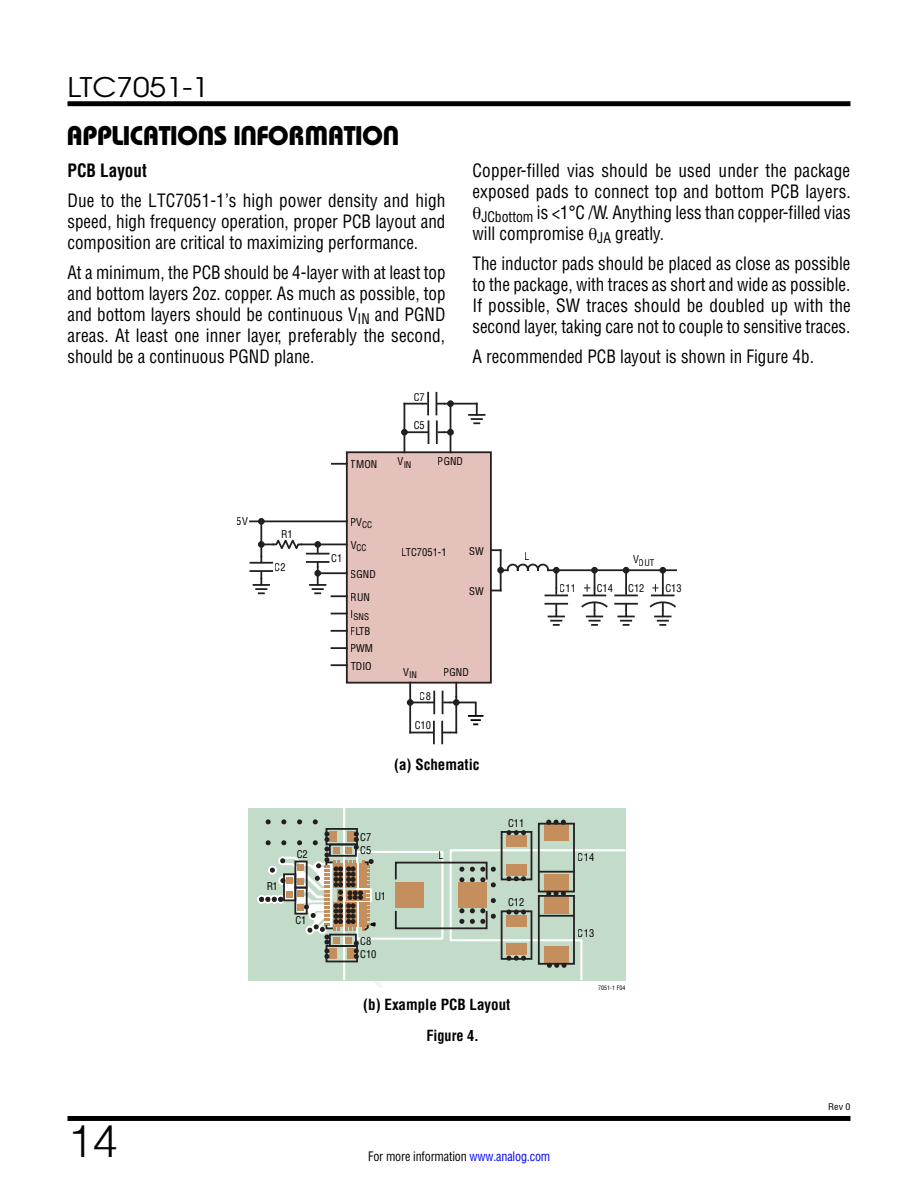
<style>
.page{position:relative;width:918px;height:1188px;background:#fff}
.page>*{position:absolute;margin:0;border:0;box-sizing:border-box;transform-origin:0 0}
.t1{font:300 45px "Helvetica";color:#000}
.t2{font:27px "Linear Bauhaus";letter-spacing:-.02em;color:#000}
.t3{font:27px "Avant Garde";color:#000;scale:1.1 1}
.t4{font:18px/21px "Linear Helv Cond";color:#000;text-align:justify;scale:.95 1}
.t5{font:18px/21px "Linear Helv Cond";color:#000;text-align:justify;scale:.96 1}
.t6{font:700 18px "Linear Helv Cond";color:#000;scale:.95 1}
.t7{font:700 15px "Linear Helv Cond";color:#000}
.t8{font:700 15px "Linear Helv Cond";color:#000;scale:.95 1}
.t9{font:12.75px "Linear Helv Cond";letter-spacing:-.01em;color:#000;scale:.95 1}
.t10{font:10.5px/13.2px "Linear Helv Cond";color:#000}
.t11{font:9px "Linear Helv Cond";color:#000}
.t12{font:9px "Linear Helv Cond";color:#000;scale:1.1 1}
.t13{font:6px "Linear Helv Cond";color:#000}
.s1{color:#00f}
</style>
<div class="page">
<div style="left:68px;top:101px;width:782px;height:5px;background:#000"></div>
<div style="left:68px;top:1116px;width:782px;height:5px;background:#000"></div>
<div style="left:347px;top:452px;width:144px;height:231px;background:#e5c1bc"></div>
<div style="left:346px;top:451px;width:146px;height:233px;border:2px solid #231f20"></div>
<hr style="left:250px;top:570px;width:23px;height:2px;background:#231f20">
<hr style="left:250px;top:562px;width:23px;height:2px;background:#231f20">
<hr style="left:545px;top:603px;width:23px;height:2px;background:#231f20">
<hr style="left:427px;top:392px;width:2px;height:23px;background:#231f20">
<hr style="left:433px;top:691px;width:2px;height:23px;background:#231f20">
<hr style="left:433px;top:721px;width:2px;height:23px;background:#231f20">
<hr style="left:441px;top:721px;width:2px;height:23px;background:#231f20">
<hr style="left:451px;top:403px;width:26px;height:2px;background:#231f20">
<svg style="left:469px;top:404px;width:16px;height:20px"></svg>
<svg style="left:332px;top:463px;width:15px;height:2px"></svg>
<hr style="left:261px;top:520px;width:86px;height:2px;background:#231f20">
<hr style="left:260px;top:521px;width:2px;height:23px;background:#231f20">
<svg style="left:491px;top:549px;width:10px;height:2px"></svg>
<hr style="left:500px;top:550px;width:2px;height:22px;background:#231f20">
<hr style="left:556px;top:569px;width:39px;height:2px;background:#231f20">
<hr style="left:626px;top:569px;width:37px;height:2px;background:#231f20">
<svg style="left:332px;top:613px;width:15px;height:1px"></svg>
<svg style="left:549px;top:604px;width:15px;height:22px"></svg>
<svg style="left:332px;top:630px;width:15px;height:2px"></svg>
<svg style="left:332px;top:647px;width:15px;height:2px"></svg>
<svg style="left:332px;top:664px;width:15px;height:2px"></svg>
<hr style="left:409px;top:702px;width:2px;height:31px;background:#231f20">
<svg style="left:411px;top:732px;width:22px;height:1px"></svg>
<hr style="left:455px;top:702px;width:2px;height:31px;background:#231f20">
<svg style="left:443px;top:732px;width:12px;height:1px"></svg>
<div style="left:447px;top:400px;width:7px;height:7px;border:2px solid #231f20;border-radius:50%"></div>
<svg style="left:402px;top:403px;width:27px;height:49px"></svg>
<div style="left:401px;top:429px;width:7px;height:7px;border:2px solid #231f20;border-radius:50%"></div>
<svg style="left:436px;top:392px;width:17px;height:60px"></svg>
<div style="left:447px;top:429px;width:7px;height:7px;border:2px solid #231f20;border-radius:50%"></div>
<svg style="left:250px;top:519px;width:9px;height:5px"></svg>
<div style="left:258px;top:518px;width:7px;height:7px;border:2px solid #231f20;border-radius:50%"></div>
<svg style="left:254px;top:536px;width:93px;height:61px"></svg>
<div style="left:314px;top:570px;width:7px;height:7px;border:2px solid #231f20;border-radius:50%"></div>
<svg style="left:491px;top:563px;width:77px;height:33px"></svg>
<div style="left:553px;top:567px;width:7px;height:7px;border:2px solid #231f20;border-radius:50%"></div>
<div style="left:591px;top:567px;width:7px;height:7px;border:2px solid #231f20;border-radius:50%"></div>
<svg style="left:580px;top:568px;width:58px;height:58px"></svg>
<div style="left:623px;top:567px;width:6px;height:7px;border:2px solid #231f20;border-radius:50%"></div>
<svg style="left:648px;top:568px;width:29px;height:58px"></svg>
<div style="left:659px;top:567px;width:7px;height:7px;border:2px solid #231f20;border-radius:50%"></div>
<svg style="left:408px;top:683px;width:27px;height:22px"></svg>
<div style="left:407px;top:699px;width:7px;height:7px;border:2px solid #231f20;border-radius:50%"></div>
<svg style="left:442px;top:683px;width:41px;height:42px"></svg>
<div style="left:248px;top:808px;width:377px;height:172px;background:#c3dbc9"></div>
<hr style="left:343px;top:808px;width:2px;height:172px;background:#fff">
<div style="left:356px;top:851px;width:87px;height:89px;border:2px solid #fff"></div>
<svg style="left:266px;top:819px;width:5px;height:5px"></svg>
<svg style="left:281px;top:819px;width:5px;height:5px"></svg>
<svg style="left:297px;top:819px;width:5px;height:5px"></svg>
<svg style="left:313px;top:819px;width:5px;height:5px"></svg>
<div style="left:326px;top:945px;width:32px;height:17px;border:2px solid #231f20"></div>
<div style="left:326px;top:828px;width:32px;height:17px;border:2px solid #231f20"></div>
<div style="left:506px;top:836px;width:21px;height:11px;background:#c48f5c"></div>
<div style="left:501px;top:831px;width:31px;height:49px;border:2px solid #231f20"></div>
<div style="left:544px;top:824px;width:24px;height:17px;background:#c48f5c"></div>
<div style="left:538px;top:823px;width:37px;height:69px;border:2px solid #231f20"></div>
<div style="left:396px;top:883px;width:28px;height:25px;background:#c48f5c"></div>
<div style="left:395px;top:910px;width:93px;height:19px;border:2px solid #231f20"></div>
<div style="left:395px;top:862px;width:93px;height:18px;border:2px solid #231f20"></div>
<svg style="left:506px;top:830px;width:20px;height:5px"></svg>
<svg style="left:546px;top:820px;width:20px;height:5px"></svg>
<svg style="left:449px;top:848px;width:177px;height:133px"></svg>
<svg style="left:257px;top:831px;width:120px;height:128px"></svg>
<h2 class="t3" style="left:68px;top:70px;width:130px">LTC7051-1</h2>
<h2 class="t2" style="left:67px;top:119px;width:334px">APPLICATIONS INFORMATION</h2>
<p class="t6" style="left:68px;top:159px;width:85px">PCB Layout</p>
<p class="t5" style="left:68px;top:190px;width:395px">Due to the LTC7051-1’s high power density and high speed, high frequency operation, proper PCB layout and composition are critical to maximizing performance.</p>
<p class="t4" style="left:68px;top:262px;width:400px">At a minimum, the PCB should be 4-layer with at least top and bottom layers 2oz. copper. As much as possible, top and bottom layers should be continuous V<sub>IN</sub> and PGND areas. At least one inner layer, preferably the second, should be a continuous PGND plane.</p>
<p class="t10" style="left:414px;top:390px;width:13px">C7</p>
<p class="t10" style="left:414px;top:419px;width:13px">C5</p>
<p class="t5" style="left:472px;top:160px;width:395px">Copper-filled vias should be used under the package</p>
<p class="t5" style="left:472px;top:181px;width:396px">exposed pads to connect top and bottom PCB layers.</p>
<p class="t4" style="left:481px;top:202px;width:390px"><sub>JCbottom</sub> is &lt;1°C /W. Anything less than copper-filled vias</p>
<p class="t4" style="left:472px;top:223px;width:203px">will compromise <sub>JA</sub> greatly.</p>
<p class="t4" style="left:472px;top:253px;width:400px">The inductor pads should be placed as close as possible to the package, with traces as short and wide as possible.<br>If possible, SW traces should be doubled up with the second layer, taking care not to couple to sensitive traces.</p>
<p class="t4" style="left:472px;top:346px;width:361px">A recommended PCB layout is shown in Figure 4b.</p>
<p class="t10" style="left:351px;top:458px;width:28px">TMON</p>
<p class="t11" style="left:398px;top:459px;width:15px"><sup>V</sup>IN</p>
<p class="t10" style="left:438px;top:455px;width:27px">PGND</p>
<h1 class="t1" style="left:68px;top:1103px;width:52px">14</h1>
<p class="t10" style="left:237px;top:514px;width:13px">5V</p>
<p class="t10" style="left:281px;top:527px;width:13px">R1</p>
<p class="t10" style="left:275px;top:561px;width:13px">C2</p>
<p class="t10" style="left:351px;top:515px;width:23px">PV<sub>CC</sub></p>
<p class="t11" style="left:351px;top:542px;width:17px"><sup>V</sup>CC</p>
<p class="t10" style="left:469px;top:544px;width:16px">SW</p>
<p class="t10" style="left:402px;top:546px;width:46px">LTC7051-1</p>
<p class="t10" style="left:331px;top:552px;width:13px">C1</p>
<p class="t10" style="left:525px;top:549px;width:7px">L</p>
<p class="t10" style="left:351px;top:567px;width:27px">SGND</p>
<p class="t10" style="left:351px;top:590px;width:21px">RUN</p>
<p class="t11" style="left:351px;top:611px;width:20px"><sup>I</sup>SNS</p>
<p class="t10" style="left:351px;top:625px;width:21px">FLTB</p>
<p class="t10" style="left:351px;top:642px;width:24px">PWM</p>
<p class="t10" style="left:351px;top:659px;width:23px">TDIO</p>
<p class="t10" style="left:469px;top:584px;width:16px">SW</p>
<p class="t11" style="left:403px;top:669px;width:15px"><sup>V</sup>IN</p>
<p class="t10" style="left:420px;top:689px;width:13px">C8</p>
<p class="t10" style="left:415px;top:719px;width:18px">C10</p>
<p class="t10" style="left:444px;top:665px;width:27px">PGND</p>
<p class="t7" style="left:394px;top:755px;width:87px">(a) Schematic</p>
<p class="t10" style="left:508px;top:816px;width:18px">C11</p>
<p class="t10" style="left:266px;top:879px;width:13px">R1</p>
<p class="t10" style="left:360px;top:831px;width:13px">C7<br>C5</p>
<p class="t10" style="left:297px;top:847px;width:13px">C2</p>
<p class="t10" style="left:439px;top:849px;width:7px">L</p>
<p class="t10" style="left:295px;top:914px;width:13px">C1</p>
<p class="t10" style="left:374px;top:889px;width:13px">U1</p>
<p class="t10" style="left:360px;top:934px;width:18px">C8<br>C10</p>
<p class="t10" style="left:508px;top:896px;width:18px">C12</p>
<p class="t7" style="left:363px;top:995px;width:149px">(b) Example PCB Layout</p>
<p class="t8" style="left:426px;top:1026px;width:57px">Figure 4.</p>
<p class="t10" style="left:560px;top:582px;width:18px">C11</p>
<p class="t11" style="left:633px;top:557px;width:23px"><sup>V</sup>OUT</p>
<p class="t10" style="left:597px;top:582px;width:18px">C14</p>
<p class="t10" style="left:665px;top:582px;width:18px">C13</p>
<p class="t10" style="left:628px;top:582px;width:18px">C12</p>
<p class="t10" style="left:578px;top:850px;width:18px">C14</p>
<p class="t10" style="left:578px;top:926px;width:18px">C13</p>
<p class="t13" style="left:598px;top:984px;width:29px">7051-1 F04</p>
<p class="t9" style="left:368px;top:1148px;width:193px">For more information <span class="s1">www.analog.com</span></p>
<p class="t12" style="left:828px;top:1102px;width:22px">Rev 0</p>
</div>
